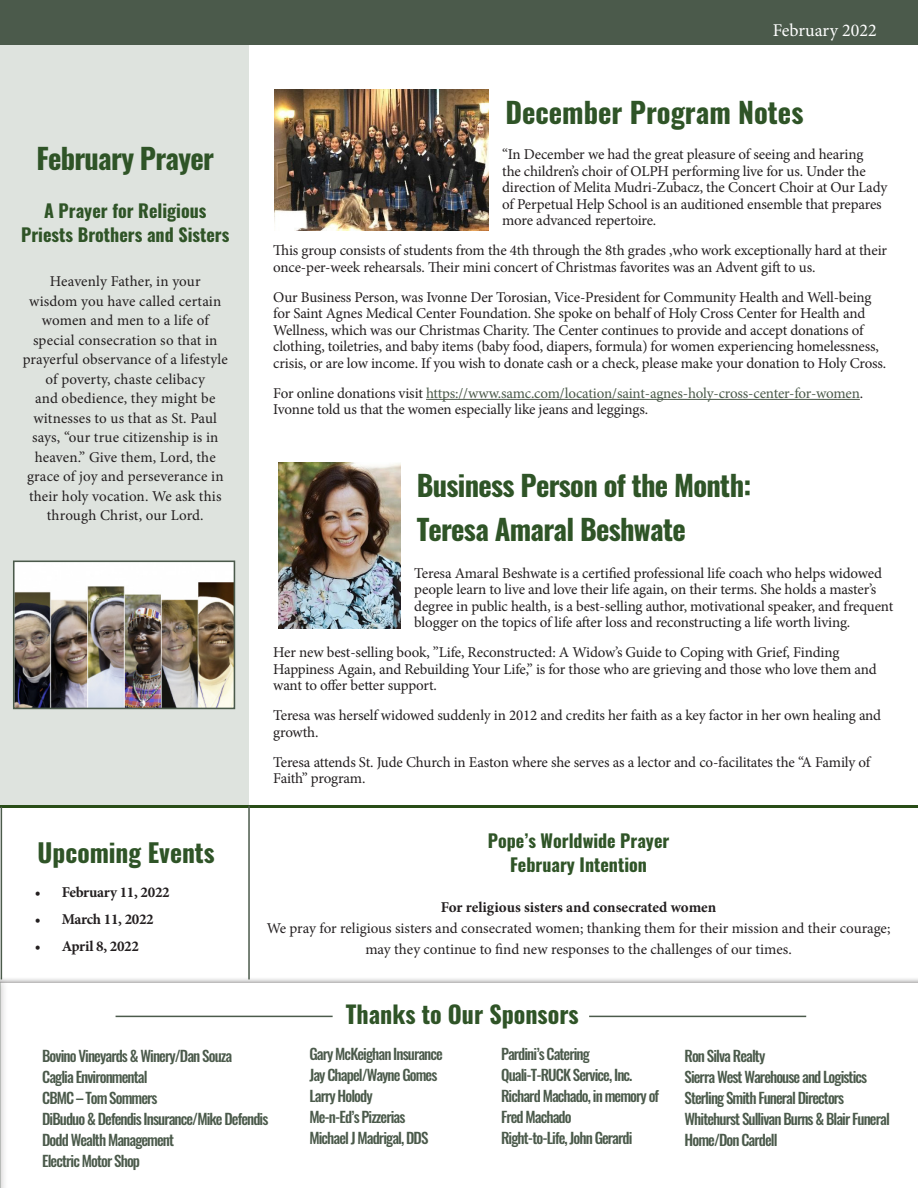
<style>
.page{position:relative;width:918px;height:1188px;background:#fff}
.page>*{position:absolute;margin:0;border:0;box-sizing:border-box;transform-origin:0 0}
.t1{font:700 28.5px/43.5px "Oswald";letter-spacing:-.025em;color:#2f5427}
.t2{font:700 28.5px "Oswald";color:#2f5427}
.t3{font:700 25.5px "Oswald";color:#2f5427}
.t4{font:700 24px "Oswald";color:#2f5427}
.t5{font:700 18px/24px "Oswald";color:#2f5427;text-align:center}
.t6{font:18px "Minion Pro";color:#fff}
.t7{font:15px/16.5px "Minion Pro";letter-spacing:-.01em;color:#231f20}
.t8{font:500 15px/21px "Oswald";letter-spacing:-.06em;color:#4b5a4b}
.t9{font:15px/19.5px "Minion Pro";letter-spacing:.01em;color:#231f20;text-align:center}
.t10{font:700 15px "Minion Pro";letter-spacing:-.01em;color:#231f20}
.s1{color:#4c5b4b}
</style>
<div class="page">
<div style="left:0;top:976px;width:918px;height:212px;background:#231f20;opacity:.53"></div>
<div style="left:0;top:984px;width:918px;height:204px;background:#fff"></div>
<div style="left:0;top:974px;width:8px;height:214px;background:#231f20;opacity:.3"></div>
<div style="left:0;top:45px;width:248px;height:762px;background:#dee3de"></div>
<div style="left:0;top:0;width:918px;height:45px;background:#4b5a4b"></div>
<hr style="left:116px;top:1016px;width:217px;height:1px;background:#4b5a4b">
<hr style="left:589px;top:1016px;width:217px;height:1px;background:#4b5a4b">
<hr style="left:1px;top:806px;width:917px;height:2px;background:#294d17">
<hr style="left:248px;top:806px;width:2px;height:173px;background:#4b5a4b">
<hr style="left:1px;top:807px;width:1px;height:172px;background:#4b5a4b">
<hr style="left:426px;top:399px;width:434px;height:1px;background:#4c5b4b">
<img style="left:274px;top:90px;width:215px;height:140px">
<img style="left:279px;top:462px;width:122px;height:167px">
<img style="left:16px;top:564px;width:216px;height:142px">
<div style="left:13px;top:561px;width:222px;height:148px;border:2px solid #4b5a4b"></div>
<p class="t6" style="left:773px;top:18px;width:106px">February 2022</p>
<p class="t1" style="left:36px;top:138px;width:179px">February Prayer</p>
<p class="t5" style="left:21px;top:200px;width:210px">A Prayer for Religious<br>Priests Brothers and Sisters</p>
<p class="t9" style="left:23px;top:272px;width:207px">Heavenly Father, in your<br>wisdom you have called certain women and men to a life of special consecration so that in prayerful observance of a lifestyle of poverty, chaste celibacy<br>and obedience, they might be witnesses to us that as St. Paul says, “our true citizenship is in heaven.” Give them, Lord, the grace of joy and perseverance in their holy vocation. We ask this through Christ, our Lord.</p>
<p class="t3" style="left:38px;top:839px;width:179px">Upcoming Events</p>
<p class="t10" style="left:35px;top:882px;width:137px">• February 11, 2022</p>
<p class="t10" style="left:35px;top:909px;width:121px">• March 11, 2022</p>
<p class="t10" style="left:35px;top:936px;width:106px">• April 8, 2022</p>
<p class="t2" style="left:505px;top:97px;width:300px">December Program Notes</p>
<p class="t7" style="left:502px;top:146px;width:387px">“In December we had the great pleasure of seeing and hearing<br>the children’s choir of OLPH performing live for us. Under the direction of Melita Mudri-Zubacz, the Concert Choir at Our Lady of Perpetual Help School is an auditioned ensemble that prepares more advanced repertoire.</p>
<p class="t7" style="left:273px;top:242px;width:615px">This group consists of students from the 4th through the 8th grades ,who work exceptionally hard at their once-per-week rehearsals. Their mini concert of Christmas favorites was an Advent gift to us.</p>
<p class="t7" style="left:273px;top:289px;width:615px">Our Business Person, was Ivonne Der Torosian, Vice-President for Community Health and Well-being for Saint Agnes Medical Center Foundation. She spoke on behalf of Holy Cross Center for Health and Wellness, which was our Christmas Charity. The Center continues to provide and accept donations of clothing, toiletries, and baby items (baby food, diapers, formula) for women experiencing homelessness, crisis, or are low income. If you wish to donate cash or a check, please make your donation to Holy Cross.</p>
<p class="t7" style="left:273px;top:385px;width:592px">For online donations visit <span class="s1">https://www.samc.com/location/saint-agnes-holy-cross-center-for-women</span>.<br>Ivonne told us that the women especially like jeans and leggings.</p>
<p class="t1" style="left:417px;top:466px;width:336px">Business Person of the Month:<br>Teresa Amaral Beshwate</p>
<p class="t7" style="left:414px;top:565px;width:481px">Teresa Amaral Beshwate is a certified professional life coach who helps widowed people learn to live and love their life again, on their terms. She holds a master’s degree in public health, is a best-selling author, motivational speaker, and frequent blogger on the topics of life after loss and reconstructing a life worth living.</p>
<p class="t7" style="left:273px;top:644px;width:605px">Her new best-selling book, ”Life, Reconstructed: A Widow’s Guide to Coping with Grief, Finding<br>Happiness Again, and Rebuilding Your Life,” is for those who are grieving and those who love them and want to offer better support.</p>
<p class="t7" style="left:273px;top:707px;width:609px">Teresa was herself widowed suddenly in 2012 and credits her faith as a key factor in her own healing and growth.</p>
<p class="t7" style="left:273px;top:754px;width:599px">Teresa attends St. Jude Church in Easton where she serves as a lector and co-facilitates the “A Family of<br>Faith” program.</p>
<p class="t5" style="left:488px;top:829px;width:183px">Pope’s Worldwide Prayer</p>
<p class="t5" style="left:510px;top:853px;width:138px">February Intention</p>
<p class="t10" style="left:441px;top:897px;width:277px">For religious sisters and consecrated women</p>
<p class="t7" style="left:267px;top:918px;width:625px;line-height:21px;text-align:center">We pray for religious sisters and consecrated women; thanking them for their mission and their courage; may they continue to find new responses to the challenges of our times.</p>
<p class="t4" style="left:346px;top:1002px;width:234px">Thanks to Our Sponsors</p>
<p class="t8" style="left:42px;top:1046px;width:192px">Bovino Vineyards &amp; Winery/Dan Souza</p>
<p class="t8" style="left:42px;top:1067px;width:107px">Caglia Environmental</p>
<p class="t8" style="left:42px;top:1088px;width:117px">CBMC – Tom Sommers</p>
<p class="t8" style="left:42px;top:1109px;width:228px">DiBuduo &amp; Defendis Insurance/Mike Defendis</p>
<p class="t8" style="left:42px;top:1130px;width:133px">Dodd Wealth Management<br>Electric Motor Shop</p>
<p class="t8" style="left:309px;top:1045px;width:135px">Gary McKeighan Insurance</p>
<p class="t8" style="left:309px;top:1066px;width:130px">Jay Chapel/Wayne Gomes</p>
<p class="t8" style="left:309px;top:1087px;width:65px">Larry Holody</p>
<p class="t8" style="left:309px;top:1108px;width:121px">Me-n-Ed’s Pizzerias<br>Michael J Madrigal, DDS</p>
<p class="t8" style="left:501px;top:1045px;width:90px">Pardini’s Catering</p>
<p class="t8" style="left:501px;top:1066px;width:160px">Quali-T-RUCK Service, Inc.<br>Richard Machado, in memory of<br>Fred Machado</p>
<p class="t8" style="left:501px;top:1129px;width:133px">Right-to-Life, John Gerardi</p>
<p class="t8" style="left:685px;top:1047px;width:82px">Ron Silva Realty</p>
<p class="t8" style="left:685px;top:1068px;width:184px">Sierra West Warehouse and Logistics<br>Sterling Smith Funeral Directors</p>
<p class="t8" style="left:685px;top:1110px;width:207px">Whitehurst Sullivan Burns &amp; Blair Funeral</p>
<p class="t8" style="left:685px;top:1131px;width:94px">Home/Don Cardell</p>
</div>
